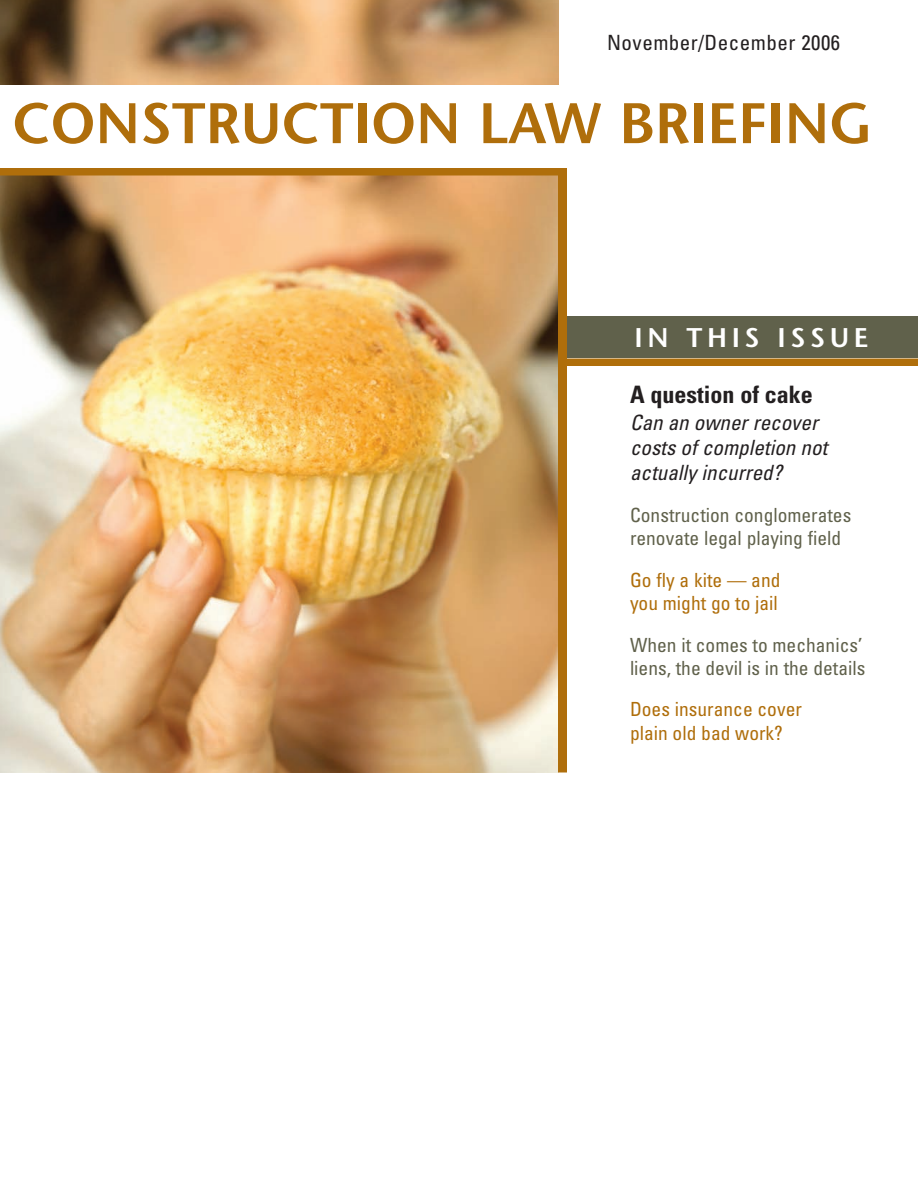
<style>
.page{position:relative;width:918px;height:1188px;background:#fff}
.page>*{position:absolute;margin:0;border:0;box-sizing:border-box;transform-origin:0 0}
.t1{font:600 57px "Stone Sans Std";color:#af6e0b}
.t2{font:600 27px "Stone Sans Std";letter-spacing:.17em;color:#fff}
.t3{font:700 condensed 24px "Univers LT Std";color:#231f20}
.t4{font:italic condensed 21px/25.2px "Univers LT Std";color:#231f20}
.t5{font:condensed 21px "Univers LT Std";letter-spacing:.02em;color:#231f20}
.t6{font:condensed 19.5px/23.4px "Univers LT Std";color:#60614b}
.t7{font:condensed 19.5px/23.4px "Univers LT Std";color:#af6e0b}
</style>
<div class="page">
<img style="left:0;top:0;width:559px;height:85px">
<img style="left:0;top:168px;width:918px;height:604px">
<div style="left:567px;top:316px;width:351px;height:42px;background:#60614b"></div>
<div style="left:630px;top:386px;width:264px;height:400px;background:#fff"></div>
<p class="t5" style="left:607px;top:35px;width:234px">November/December 2006</p>
<h1 class="t1" style="left:12px;top:101px;width:862px">CONSTRUCTION LAW BRIEFING</h1>
<h2 class="t2" style="left:635px;top:327px;width:235px">IN THIS ISSUE</h2>
<p class="t3" style="left:630px;top:386px;width:184px">A question of cake</p>
<p class="t4" style="left:630px;top:411px;width:199px">Can an owner recover costs of completion not actually incurred?</p>
<p class="t6" style="left:630px;top:505px;width:223px">Construction conglomerates renovate legal playing field</p>
<p class="t7" style="left:630px;top:570px;width:152px">Go fly a kite — and you might go to jail</p>
<p class="t6" style="left:630px;top:635px;width:237px">When it comes to mechanics’ liens, the devil is in the details</p>
<p class="t7" style="left:630px;top:699px;width:173px">Does insurance cover plain old bad work?</p>
</div>
